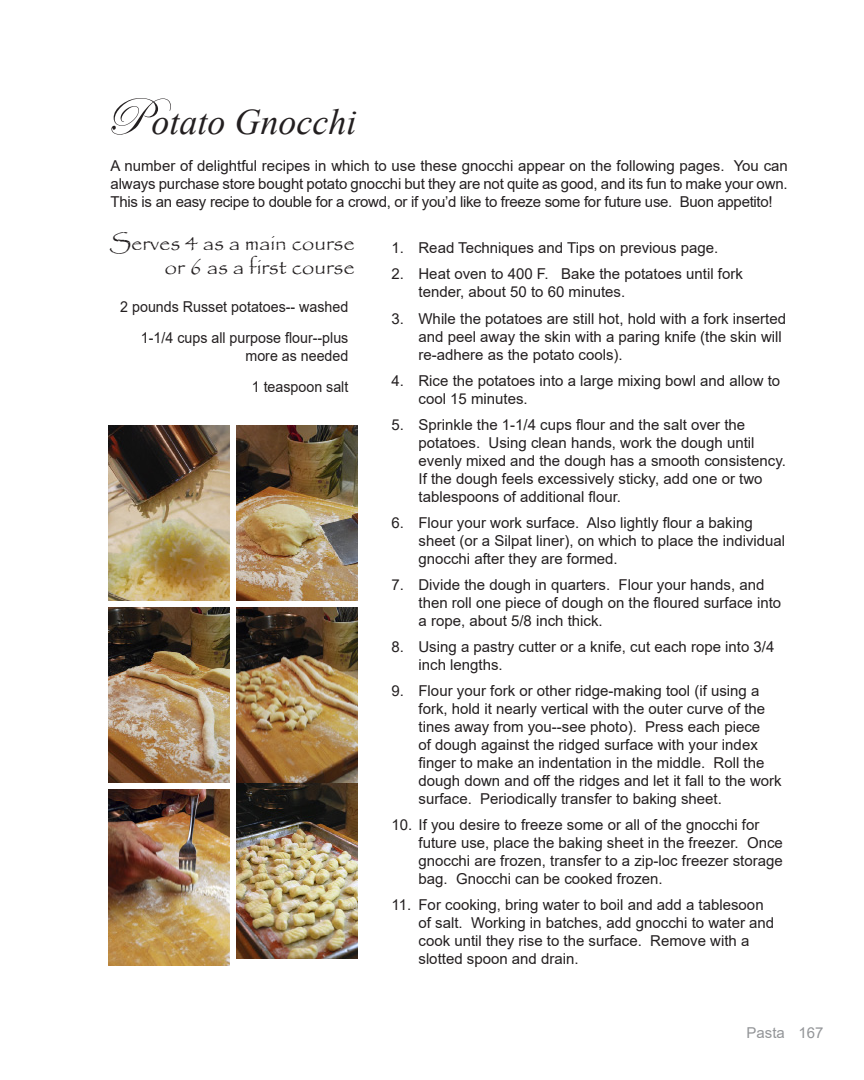
<style>
.page{position:relative;width:864px;height:1080px;background:#fff}
.page>*{position:absolute;margin:0;border:0;box-sizing:border-box;transform-origin:0 0}
.t1{font:italic 36px "Times New Roman";color:#231f20}
.t2{font:22.5px/24px "Papyrus";letter-spacing:-.005em;color:#231f20;text-align:right}
.Ingredients2{font:15px/18px "Arial";color:#231f20}
.Ingredients2-2{font:15px/18px "Arial";color:#231f20;text-align:right;scale:.95 1}
.t3{font:15px "Arial";color:#939598}
.s1{font-family:"Edwardian Script ITC";font-style:normal;font-size:54px}
</style>
<div class="page">
<img style="left:108px;top:425px;width:122px;height:176px">
<img style="left:236px;top:425px;width:122px;height:176px">
<img style="left:108px;top:608px;width:122px;height:175px">
<img style="left:236px;top:608px;width:122px;height:350px">
<img style="left:108px;top:790px;width:122px;height:175px">
<p class="t1" style="left:105px;top:97px;width:253px"><span class="s1">P</span>otato Gnocchi</p>
<p class="Ingredients2" style="left:111px;top:157px;width:679px;text-align:justify">A number of delightful recipes in which to use these gnocchi appear on the following pages. You can always purchase store bought potato gnocchi but they are not quite as good, and its fun to make your own.<br>This is an easy recipe to double for a crowd, or if you’d like to freeze some for future use. Buon appetito!</p>
<p class="t2" style="left:109px;top:230px;width:247px">Serves 4 as a main course or 6 as a first course</p>
<p class="Ingredients2-2" style="left:120px;top:298px;width:242px">2 pounds Russet potatoes-- washed</p>
<p class="Ingredients2-2" style="left:141px;top:329px;width:220px">1-1/4 cups all purpose flour--plus more as needed</p>
<p class="Ingredients2-2" style="left:252px;top:378px;width:103px">1 teaspoon salt</p>
<p class="Ingredients2" style="left:392px;top:239px;width:328px">1. Read Techniques and Tips on previous page.</p>
<p class="Ingredients2" style="left:418px;top:265px;width:326px;text-indent:-27px">2. Heat oven to 400 F. Bake the potatoes until fork tender, about 50 to 60 minutes.</p>
<p class="Ingredients2" style="left:418px;top:309px;width:369px;text-indent:-27px">3. While the potatoes are still hot, hold with a fork inserted and peel away the skin with a paring knife (the skin will re-adhere as the potato cools).</p>
<p class="Ingredients2" style="left:418px;top:371px;width:363px;text-indent:-27px">4. Rice the potatoes into a large mixing bowl and allow to cool 15 minutes.</p>
<p class="Ingredients2" style="left:418px;top:415px;width:369px;text-indent:-27px">5. Sprinkle the 1-1/4 cups flour and the salt over the potatoes. Using clean hands, work the dough until evenly mixed and the dough has a smooth consistency.<br>If the dough feels excessively sticky, add one or two tablespoons of additional flour.</p>
<p class="Ingredients2" style="left:418px;top:513px;width:368px;text-indent:-27px">6. Flour your work surface. Also lightly flour a baking sheet (or a Silpat liner), on which to place the individual gnocchi after they are formed.</p>
<p class="Ingredients2" style="left:418px;top:576px;width:364px;text-indent:-27px">7. Divide the dough in quarters. Flour your hands, and then roll one piece of dough on the floured surface into a rope, about 5/8 inch thick.</p>
<p class="Ingredients2" style="left:418px;top:638px;width:358px;text-indent:-27px">8. Using a pastry cutter or a knife, cut each rope into 3/4 inch lengths.</p>
<p class="Ingredients2" style="left:418px;top:682px;width:365px;text-indent:-27px">9. Flour your fork or other ridge-making tool (if using a fork, hold it nearly vertical with the outer curve of the tines away from you--see photo). Press each piece<br>of dough against the ridged surface with your index finger to make an indentation in the middle. Roll the dough down and off the ridges and let it fall to the work surface. Periodically transfer to baking sheet.</p>
<p class="Ingredients2" style="left:418px;top:816px;width:366px;text-indent:-27px">10. If you desire to freeze some or all of the gnocchi for future use, place the baking sheet in the freezer. Once gnocchi are frozen, transfer to a zip-loc freezer storage bag. Gnocchi can be cooked frozen.</p>
<p class="Ingredients2" style="left:418px;top:896px;width:357px;text-indent:-27px">11. For cooking, bring water to boil and add a tablesoon of salt. Working in batches, add gnocchi to water and cook until they rise to the surface. Remove with a slotted spoon and drain.</p>
<p class="t3" style="left:747px;top:1023px;width:78px">Pasta 167</p>
</div>
